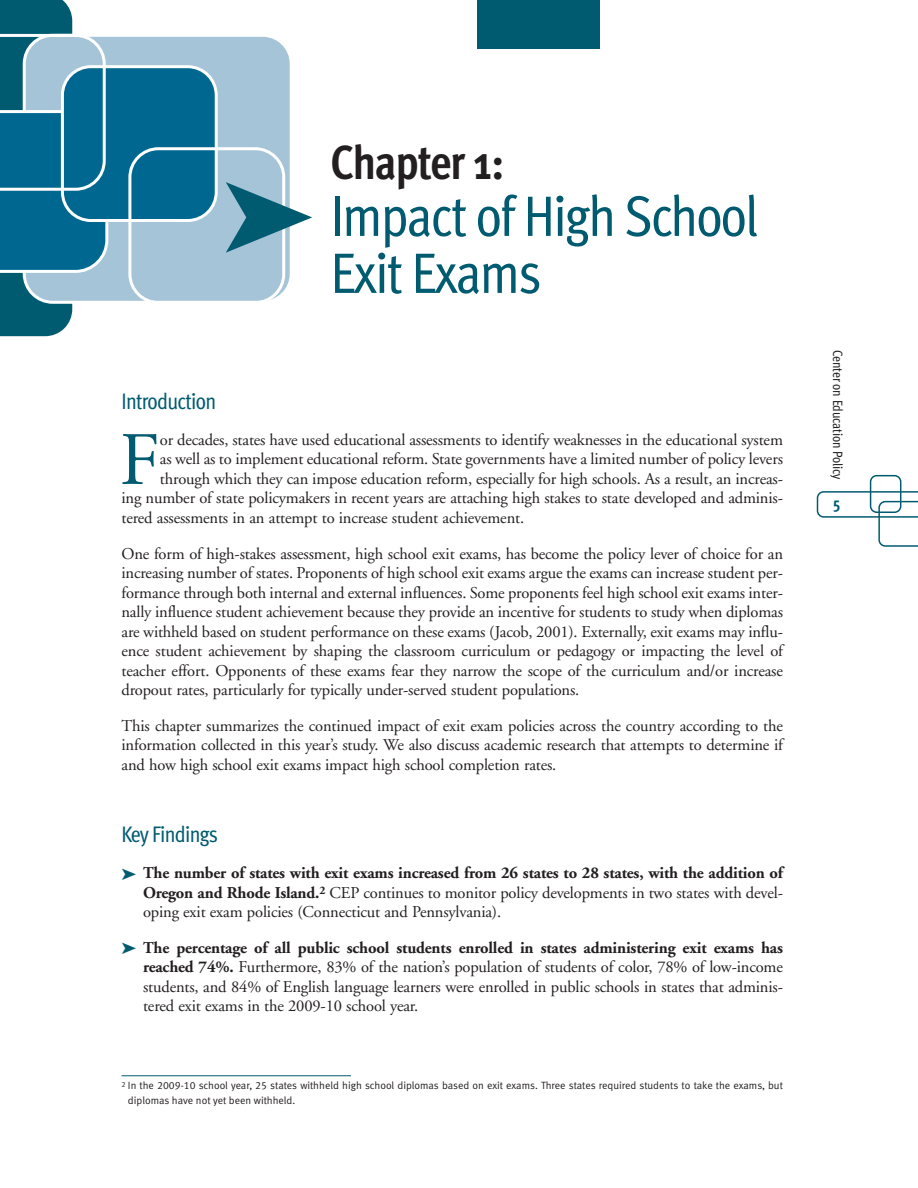
<style>
.page{position:relative;width:918px;height:1188px;background:#fff}
.page>*{position:absolute;margin:0;border:0;box-sizing:border-box;transform-origin:0 0}
.t1{font:75.3px "Adobe Garamond";color:#005b70}
.t2{font:57px/57px "Meta Cond";letter-spacing:-.03em;color:#005b70}
.t3{font:700 48px "Meta Cond";letter-spacing:-.03em;color:#231f20}
.t4{font:22.5px "Meta Cond";letter-spacing:-.03em;color:#005b70}
.t5{font:16.5px/19.5px "Adobe Garamond";letter-spacing:-.01em;color:#231f20;text-align:justify}
.t6{font:700 16.5px "Meta Cond";color:#005b70}
.t7{font:13.5px "Meta Cond";letter-spacing:-.01em;color:#231f20}
.t8{font:10.5px/15px "Meta Normal CELF";color:#231f20}
.s1{color:#005b70}
.s2{font-weight:700}
</style>
<div class="page">
<svg style="left:817px;top:475px;width:101px;height:72px"></svg>
<svg style="left:285px;top:49px;width:5px;height:240px"></svg>
<svg style="left:0;top:0;width:285px;height:336px"></svg>
<div style="left:477px;top:0;width:122px;height:49px;background:#005b70"></div>
<hr style="left:122px;top:1076px;width:229px;height:1px;background:#005b70">
<h3 class="t3" style="left:331px;top:144px;width:175px">Chapter 1:</h3>
<h2 class="t2" style="left:222px;top:192px;width:538px;text-indent:108px">Impact of High School ➤ Exit Exams</h2>
<h3 class="t4" style="left:122px;top:393px;width:96px">Introduction</h3>
<h1 class="t1" style="left:119px;top:430px;width:42px">F</h1>
<p class="t5" style="left:160px;top:431px;width:625px">or decades, states have used educational assessments to identify weaknesses in the educational system</p>
<p class="t5" style="left:160px;top:451px;width:625px">as well as to implement educational reform. State governments have a limited number of policy levers</p>
<p class="t5" style="left:160px;top:470px;width:625px">through which they can impose education reform, especially for high schools. As a result, an increas-</p>
<p class="t5" style="left:122px;top:490px;width:663px">ing number of state policymakers in recent years are attaching high stakes to state developed and adminis-</p>
<p class="t5" style="left:122px;top:509px;width:404px">tered assessments in an attempt to increase student achievement.</p>
<p class="t5" style="left:122px;top:545px;width:663px">One form of high-stakes assessment, high school exit exams, has become the policy lever of choice for an increasing number of states. Proponents of high school exit exams argue the exams can increase student per&shy;formance through both internal and external influences. Some proponents feel high school exit exams inter&shy;nally influence student achievement because they provide an incentive for students to study when diplomas are withheld based on student performance on these exams (Jacob, 2001). Externally, exit exams may influ&shy;ence student achievement by shaping the classroom curriculum or pedagogy or impacting the level of teacher effort. Opponents of these exams fear they narrow the scope of the curriculum and/or increase dropout rates, particularly for typically under-served student populations.</p>
<p class="t5" style="left:122px;top:717px;width:663px">This chapter summarizes the continued impact of exit exam policies across the country according to the information collected in this year’s study. We also discuss academic research that attempts to determine if and how high school exit exams impact high school completion rates.</p>
<h3 class="t4" style="left:122px;top:826px;width:98px">Key Findings</h3>
<p class="t5" style="left:143px;top:865px;width:641px;text-indent:-22px"><span class="s1">➤</span> <span class="s2">The number of states with exit exams increased from 26 states to 28 states, with the addition of Oregon and Rhode Island.</span><sup>2</sup> CEP continues to monitor policy developments in two states with devel&shy;oping exit exam policies (Connecticut and Pennsylvania).</p>
<p class="t5" style="left:143px;top:939px;width:641px;text-indent:-22px"><span class="s1">➤</span> <span class="s2">The percentage of all public school students enrolled in states administering exit exams has reached 74%.</span> Furthermore, 83% of the nation’s population of students of color, 78% of low-income students, and 84% of English language learners were enrolled in public schools in states that adminis&shy;tered exit exams in the 2009-10 school year.</p>
<p class="t8" style="left:128px;top:1078px;width:657px;text-indent:-6px"><sup>2</sup> In the 2009-10 school year, 25 states withheld high school diplomas based on exit exams. Three states required students to take the exams, but diplomas have not yet been withheld.</p>
<p class="t7" style="left:843px;top:350px;width:130px;rotate:90deg">Center on Education Policy</p>
<p class="t6" style="left:833px;top:497px;width:9px">5</p>
</div>
